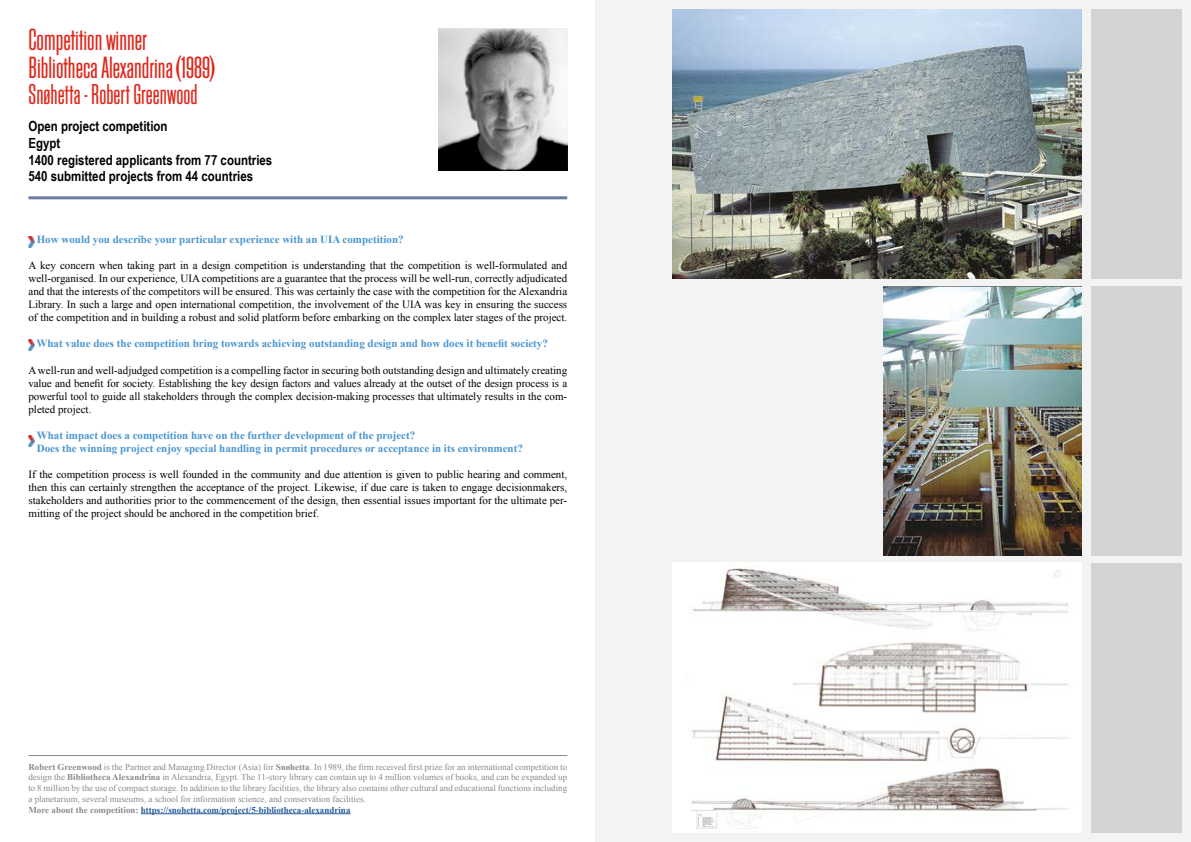
<style>
.page{position:relative;width:1191px;height:842px;background:#fff}
.page>*{position:absolute;margin:0;border:0;box-sizing:border-box;transform-origin:0 0}
.t1{font:32px "Block Gothic RR Light Extra Cond";color:#df271c}
.t2{font:30px "Block Gothic RR Light Extra Cond";color:#df271c}
.t3{font:700 14px/16.8px "Arial Narrow";color:#000}
.t4{font:11px/13px "Times New Roman";color:#000;text-align:justify}
.t5{font:700 11px/13px "Times New Roman";color:#4a96d2}
.t6{font:9px/10.8px "Times New Roman";color:#878a8e}
.s1{font-weight:700}
.s2{font-weight:700;color:#275b9b}
</style>
<div class="page">
<div style="left:595px;top:0;width:596px;height:842px;background:#f3f3f3"></div>
<img style="left:438px;top:28px;width:129px;height:142px">
<hr style="left:28px;top:196px;width:539px;height:3px;background:#6c7ba1">
<hr style="left:141px;top:813px;width:209px;height:1px;background:#275b9b">
<hr style="left:28px;top:755px;width:539px;height:1px;background:#878a8e">
<svg style="left:28px;top:236px;width:6px;height:11px"></svg>
<svg style="left:28px;top:339px;width:6px;height:12px"></svg>
<svg style="left:28px;top:435px;width:6px;height:11px"></svg>
<img style="left:672px;top:9px;width:410px;height:269px">
<img style="left:883px;top:286px;width:199px;height:270px">
<div style="left:1091px;top:9px;width:90px;height:270px;background:#d2d3d4"></div>
<div style="left:1091px;top:563px;width:90px;height:269px;background:#d2d3d4"></div>
<div style="left:1091px;top:286px;width:90px;height:270px;background:#d2d3d4"></div>
<img style="left:672px;top:563px;width:410px;height:269px">
<h1 class="t1" style="left:28px;top:23px;width:120px">Competition winner</h1>
<h1 class="t1" style="left:29px;top:51px;width:187px">Bibliotheca Alexandrina (1989)</h1>
<h2 class="t2" style="left:29px;top:78px;width:170px">Snøhetta - Robert Greenwood</h2>
<p class="t3" style="left:28px;top:117px;width:245px">Open project competition<br>Egypt<br>1400 registered applicants from 77 countries<br>540 submitted projects from 44 countries</p>
<p class="t5" style="left:37px;top:233px;width:368px">How would you describe your particular experience with an UIA competition?</p>
<p class="t4" style="left:28px;top:259px;width:540px">A key concern when taking part in a design competition is understanding that the competition is well-formulated and well-organised. In our experience, UIA competitions are a guarantee that the process will be well-run, correctly adjudicated and that the interests of the competitors will be ensured. This was certainly the case with the competition for the Alexandria Library. In such a large and open international competition, the involvement of the UIA was key in ensuring the success of the competition and in building a robust and solid platform before embarking on the complex later stages of the project.</p>
<p class="t5" style="left:37px;top:337px;width:513px">What value does the competition bring towards achieving outstanding design and how does it benefit society?</p>
<p class="t4" style="left:28px;top:363px;width:540px">A well-run and well-adjudged competition is a compelling factor in securing both outstanding design and ultimately creating value and benefit for society. Establishing the key design factors and values already at the outset of the design process is a powerful tool to guide all stakeholders through the complex decision-making processes that ultimately results in the com&shy;pleted project.</p>
<p class="t5" style="left:37px;top:428px;width:488px">What impact does a competition have on the further development of the project?<br>Does the winning project enjoy special handling in permit procedures or acceptance in its environment?</p>
<p class="t4" style="left:28px;top:467px;width:540px">If the competition process is well founded in the community and due attention is given to public hearing and comment, then this can certainly strengthen the acceptance of the project. Likewise, if due care is taken to engage decisionmakers, stakeholders and authorities prior to the commencement of the design, then essential issues important for the ultimate per&shy;mitting of the project should be anchored in the competition brief.</p>
<p class="t6" style="left:28px;top:761px;width:540px"><span class="s1">Robert Greenwood</span> is the Partner and Managing Director (Asia) for <span class="s1">Snøhetta</span>. In 1989, the firm received first prize for an international competition to design the <span class="s1">Bibliotheca Alexandrina</span> in Alexandria, Egypt. The 11-story library can contain up to 4 million volumes of books, and can be expanded up to 8 million by the use of compact storage. In addition to the library facilities, the library also contains other cultural and educational functions including a planetarium, several museums, a school for information science, and conservation facilities.<br><span class="s1">More about the competition:</span> <span class="s2">https://snohetta.com/project/5-bibliotheca-alexandrina</span></p>
</div>
